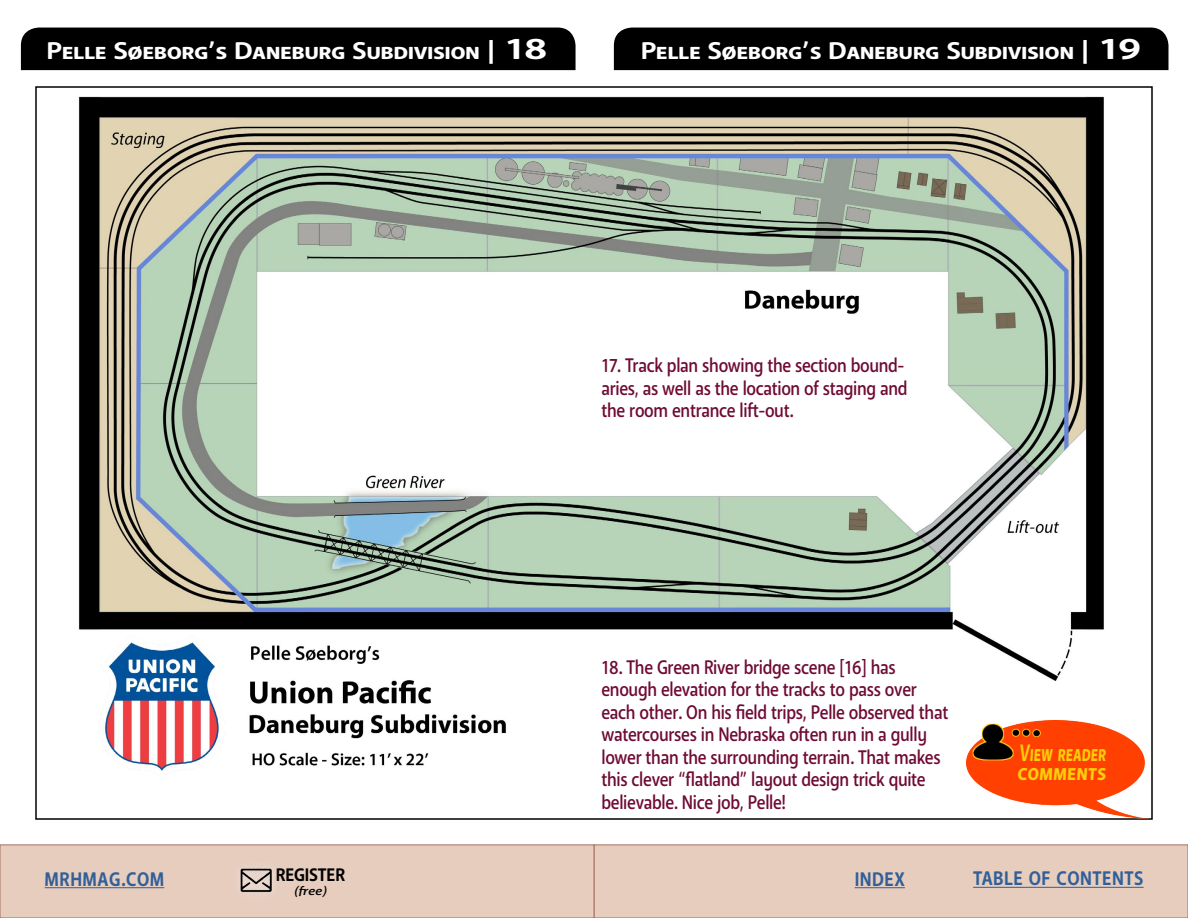
<style>
.page{position:relative;width:1188px;height:918px;background:#fff}
.page>*{position:absolute;margin:0;border:0;box-sizing:border-box;transform-origin:0 0}
.t1{font:700 24px "Anago";letter-spacing:-.02em;color:#fff;scale:1.15 1}
.t2{font:700 23.7px/18.6px "Anago";color:#fbcd0a;scale:.72 1}
.t3{font:500 19.5px/22.5px "Anago";letter-spacing:-.02em;color:#6f0b34;scale:.87 1}
.t4{font:700 19.5px "Anago";letter-spacing:.03em;color:#315f98;scale:.9 1}
.t5{font:700 18px "Anago";letter-spacing:-.01em;color:#000;scale:.93 1}
.t6{font:italic 500 12px "Anago";color:#000;scale:1.2 1}
.s1{font-size:30px}
</style>
<div class="page">
<div style="left:21px;top:28px;width:555px;height:42px;background:#000"></div>
<div style="left:614px;top:28px;width:554px;height:42px;background:#000"></div>
<img style="left:78px;top:96px;width:1026px;height:675px">
<img style="left:967px;top:720px;width:183px;height:100px">
<div style="left:594px;top:844px;width:594px;height:74px;background:#e6cdbe;border:1px solid #a7715f"></div>
<hr style="left:855px;top:887px;width:50px;height:1px;background:#315f98">
<hr style="left:973px;top:887px;width:171px;height:1px;background:#315f98">
<div style="left:0;top:844px;width:594px;height:74px;background:#e6cdbe;border:1px solid #a7715f"></div>
<img style="left:240px;top:867px;width:33px;height:27px">
<hr style="left:45px;top:887px;width:119px;height:1px;background:#315f98">
<p class="t1" style="left:47px;top:35px;width:437px">Pelle Søeborg’s Daneburg Subdivision | <span class="s1">18</span></p>
<p class="t1" style="left:641px;top:35px;width:437px">Pelle Søeborg’s Daneburg Subdivision | <span class="s1">19</span></p>
<p class="t4" style="left:45px;top:867px;width:135px">MRHMAG.COM</p>
<p class="t3" style="left:602px;top:355px;width:353px">17. Track plan showing the section bound&shy;aries, as well as the location of staging and the room entrance lift-out.</p>
<p class="t3" style="left:602px;top:656px;width:400px">18. The Green River bridge scene [16] has enough elevation for the tracks to pass over each other. On his field trips, Pelle observed that watercourses in Nebraska often run in a gully lower than the surrounding terrain. That makes this clever “flatland” layout design trick quite believable. Nice job, Pelle!</p>
<p class="t2" style="left:1017px;top:744px;width:128px">View reader comments</p>
<p class="t5" style="left:276px;top:864px;width:76px">REGISTER</p>
<p class="t4" style="left:855px;top:867px;width:57px">INDEX</p>
<p class="t4" style="left:973px;top:866px;width:191px">TABLE OF CONTENTS</p>
<p class="t6" style="left:294px;top:883px;width:29px">(free)</p>
</div>
